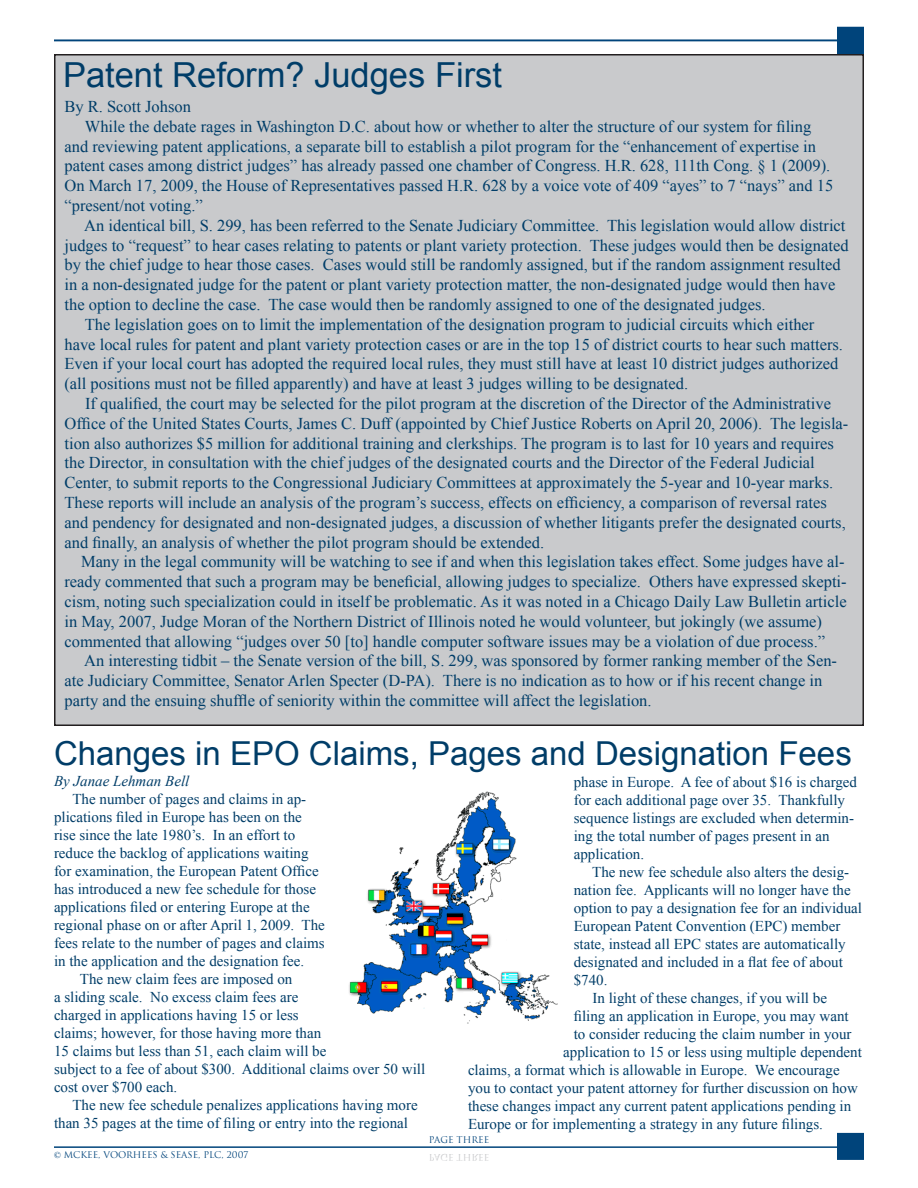
<style>
.page{position:relative;width:918px;height:1188px;background:#fff}
.page>*{position:absolute;margin:0;border:0;box-sizing:border-box;transform-origin:0 0}
.t1{font:34.5px "Arial";color:#003d68}
.t2{font:33px "Arial";color:#003d68}
.t3{font:16.5px/19.8px "Times New Roman";color:#003d68}
.t4{font:15px/18px "Times New Roman";color:#003d68}
.t5{font:italic 15px "Times New Roman";color:#003d68}
.t6{font:9px "Trajan";color:#00447b}
.s1{font-family:"Times New Roman"}
</style>
<div class="page">
<div style="left:837px;top:1133px;width:27px;height:27px;background:#00447b"></div>
<hr style="left:54px;top:1146px;width:798px;height:2px;background:#00447b">
<div style="left:54px;top:54px;width:810px;height:672px;background:#c9cacc;border:2px solid #231f20"></div>
<div style="left:837px;top:27px;width:27px;height:27px;background:#00447b"></div>
<hr style="left:54px;top:40px;width:785px;height:1px;background:#00447b">
<img style="left:349px;top:791px;width:209px;height:233px">
<p class="t1" style="left:63px;top:52px;width:441px">Patent Reform? Judges First</p>
<p class="t3" style="left:64px;top:96px;width:128px">By R. Scott Johson</p>
<p class="t3" style="left:64px;top:116px;width:770px;text-indent:20px">While the debate rages in Washington D.C. about how or whether to alter the structure of our system for filing and reviewing patent applications, a separate bill to establish a pilot program for the “enhancement of expertise in patent cases among district judges” has already passed one chamber of Congress. H.R. 628, 111th Cong. § 1 (2009).<br>On March 17, 2009, the House of Representatives passed H.R. 628 by a voice vote of 409 “ayes” to 7 “nays” and 15 “present/not voting.”</p>
<p class="t3" style="left:64px;top:215px;width:786px;text-indent:20px">An identical bill, S. 299, has been referred to the Senate Judiciary Committee. This legislation would allow district judges to “request” to hear cases relating to patents or plant variety protection. These judges would then be designated by the chief judge to hear those cases. Cases would still be randomly assigned, but if the random assignment resulted in a non-designated judge for the patent or plant variety protection matter, the non-designated judge would then have the option to decline the case. The case would then be randomly assigned to one of the designated judges.</p>
<p class="t3" style="left:64px;top:314px;width:780px;text-indent:20px">The legislation goes on to limit the implementation of the designation program to judicial circuits which either have local rules for patent and plant variety protection cases or are in the top 15 of district courts to hear such matters.<br>Even if your local court has adopted the required local rules, they must still have at least 10 district judges authorized (all positions must not be filled apparently) and have at least 3 judges willing to be designated.</p>
<p class="t3" style="left:64px;top:393px;width:785px;text-indent:21px">If qualified, the court may be selected for the pilot program at the discretion of the Director of the Administrative Office of the United States Courts, James C. Duff (appointed by Chief Justice Roberts on April 20, 2006). The legisla&shy;tion also authorizes $5 million for additional training and clerkships. The program is to last for 10 years and requires the Director, in consultation with the chief judges of the designated courts and the Director of the Federal Judicial Center, to submit reports to the Congressional Judiciary Committees at approximately the 5-year and 10-year marks.<br>These reports will include an analysis of the program’s success, effects on efficiency, a comparison of reversal rates and pendency for designated and non-designated judges, a discussion of whether litigants prefer the designated courts, and finally, an analysis of whether the pilot program should be extended.</p>
<p class="t3" style="left:64px;top:552px;width:784px;text-indent:16px">Many in the legal community will be watching to see if and when this legislation takes effect. Some judges have al&shy;ready commented that such a program may be beneficial, allowing judges to specialize. Others have expressed skepti&shy;cism, noting such specialization could in itself be problematic. As it was noted in a Chicago Daily Law Bulletin article in May, 2007, Judge Moran of the Northern District of Illinois noted he would volunteer, but jokingly (we assume) commented that allowing “judges over 50 [to] handle computer software issues may be a violation of due process.”</p>
<p class="t3" style="left:64px;top:651px;width:774px;text-indent:20px">An interesting tidbit – the Senate version of the bill, S. 299, was sponsored by former ranking member of the Sen&shy;ate Judiciary Committee, Senator Arlen Specter (D-PA). There is no indication as to how or if his recent change in party and the ensuing shuffle of seniority within the committee will affect the legislation.</p>
<p class="t2" style="left:54px;top:732px;width:799px">Changes in EPO Claims, Pages and Designation Fees</p>
<p class="t4" style="left:574px;top:773px;width:285px">phase in Europe. A fee of about $16 is charged for each additional page over 35. Thankfully sequence listings are excluded when determin&shy;ing the total number of pages present in an application.</p>
<p class="t4" style="left:574px;top:863px;width:290px;text-indent:18px">The new fee schedule also alters the desig&shy;nation fee. Applicants will no longer have the option to pay a designation fee for an individual European Patent Convention (EPC) member state, instead all EPC states are automatically designated and included in a flat fee of about $740.</p>
<p class="t4" style="left:592px;top:989px;width:236px">In light of these changes, if you will be</p>
<p class="t4" style="left:574px;top:1007px;width:276px">filing an application in Europe, you may want</p>
<p class="t4" style="left:574px;top:1025px;width:279px">to consider reducing the claim number in your</p>
<p class="t4" style="left:563px;top:1043px;width:300px">application to 15 or less using multiple dependent</p>
<p class="t4" style="left:468px;top:1061px;width:373px">claims, a format which is allowable in Europe. We encourage</p>
<p class="t4" style="left:468px;top:1079px;width:391px">you to contact your patent attorney for further discussion on how</p>
<p class="t4" style="left:468px;top:1097px;width:385px">these changes impact any current patent applications pending in</p>
<p class="t4" style="left:468px;top:1115px;width:356px">Europe or for implementing a strategy in any future filings.</p>
<p class="t5" style="left:54px;top:771px;width:137px">By Janae Lehman Bell</p>
<p class="t4" style="left:54px;top:790px;width:272px;text-indent:18px">The number of pages and claims in ap&shy;plications filed in Europe has been on the rise since the late 1980’s. In an effort to reduce the backlog of applications waiting for examination, the European Patent Office has introduced a new fee schedule for those applications filed or entering Europe at the regional phase on or after April 1, 2009. The fees relate to the number of pages and claims in the application and the designation fee.</p>
<p class="t4" style="left:54px;top:970px;width:373px;text-indent:26px">The new claim fees are imposed on<br>a sliding scale. No excess claim fees are<br>charged in applications having 15 or less<br>claims; however, for those having more than<br>15 claims but less than 51, each claim will be<br>subject to a fee of about $300. Additional claims over 50 will cost over $700 each.</p>
<p class="t4" style="left:54px;top:1096px;width:365px;text-indent:18px">The new fee schedule penalizes applications having more than 35 pages at the time of filing or entry into the regional</p>
<p class="t6" style="left:54px;top:1149px;width:196px"><span class="s1">©</span> MCKEE, VOORHEES &amp; SEASE, PLC, 2007</p>
<p class="t6" style="left:429px;top:1134px;width:62px">PAGE THREE</p>
</div>
